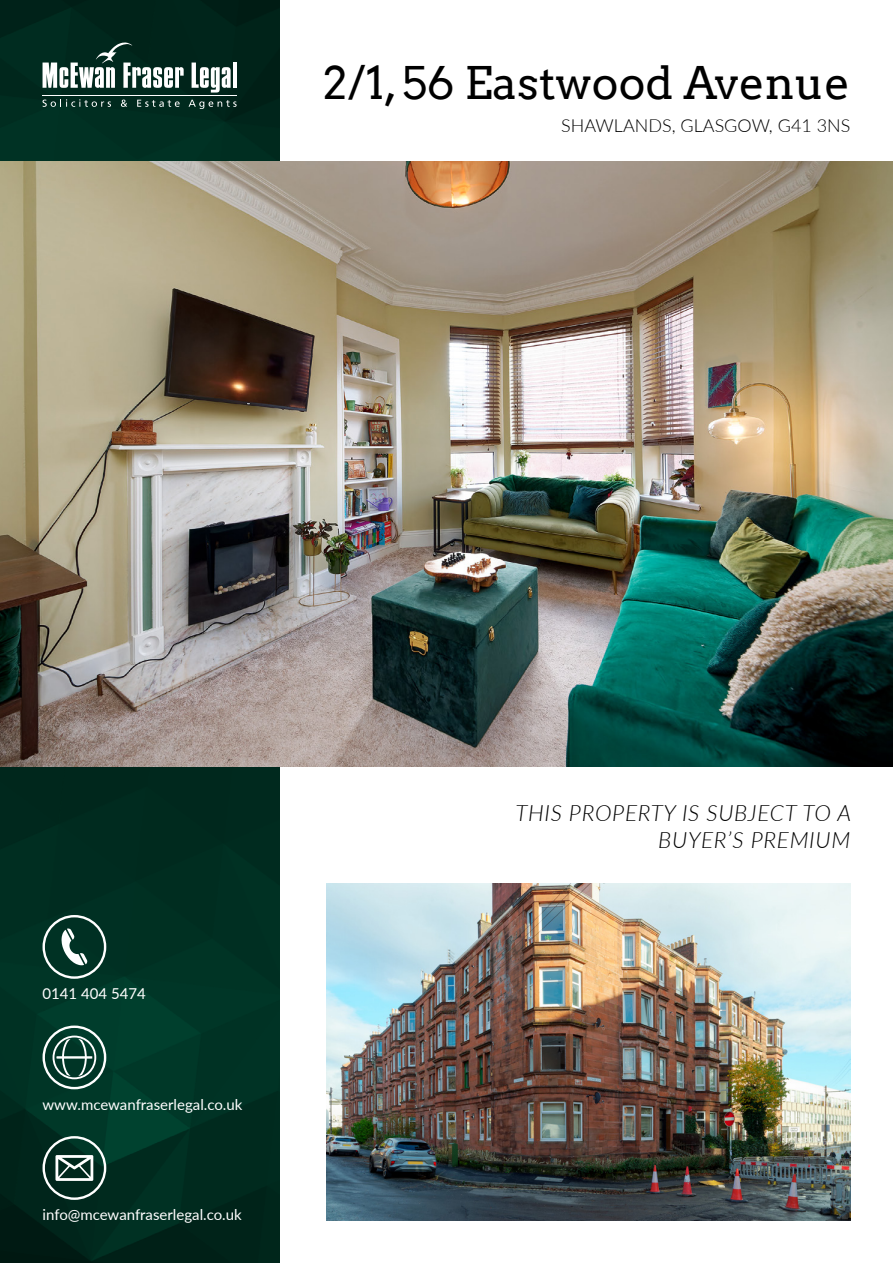
<style>
.page{position:relative;width:893px;height:1263px;background:#fff}
.page>*{position:absolute;margin:0;border:0;box-sizing:border-box;transform-origin:0 0}
.t1{font:45px "Arvo";color:#000}
.t2{font:italic 300 22.5px/27px "Lato";letter-spacing:.03em;color:#000;text-align:right}
.t3{font:300 18px "Lato";color:#000}
.t4{font:15px "Lato";color:#fff}
</style>
<div class="page">
<img style="left:0;top:0;width:279px;height:1263px">
<img style="left:0;top:162px;width:893px;height:605px">
<svg style="left:43px;top:43px;width:141px;height:45px"></svg>
<svg style="left:192px;top:63px;width:39px;height:30px"></svg>
<hr style="left:233px;top:63px;width:4px;height:25px;background:#fff">
<hr style="left:43px;top:95px;width:194px;height:1px;background:#fff">
<svg style="left:43px;top:99px;width:68px;height:8px"></svg>
<svg style="left:121px;top:100px;width:6px;height:7px"></svg>
<svg style="left:137px;top:100px;width:43px;height:7px"></svg>
<svg style="left:189px;top:100px;width:48px;height:9px"></svg>
<img style="left:326px;top:883px;width:524px;height:337px">
<svg style="left:43px;top:915px;width:63px;height:64px;background:#335a4f"></svg>
<svg style="left:43px;top:1025px;width:63px;height:64px;background:#3a6559"></svg>
<svg style="left:43px;top:1136px;width:63px;height:64px;background:#3a5b52"></svg>
<h1 class="t1" style="left:323px;top:55px;width:529px">2/1, 56 Eastwood Avenue</h1>
<p class="t3" style="left:561px;top:113px;width:291px">SHAWLANDS, GLASGOW, G41 3NS</p>
<p class="t4" style="left:43px;top:983px;width:105px">0141 404 5474</p>
<p class="t4" style="left:43px;top:1094px;width:201px">www.mcewanfraserlegal.co.uk</p>
<p class="t4" style="left:43px;top:1204px;width:201px">info@mcewanfraserlegal.co.uk</p>
<h2 class="t2" style="left:515px;top:798px;width:337px">THIS PROPERTY IS SUBJECT TO A<br>BUYER’S PREMIUM</h2>
</div>
